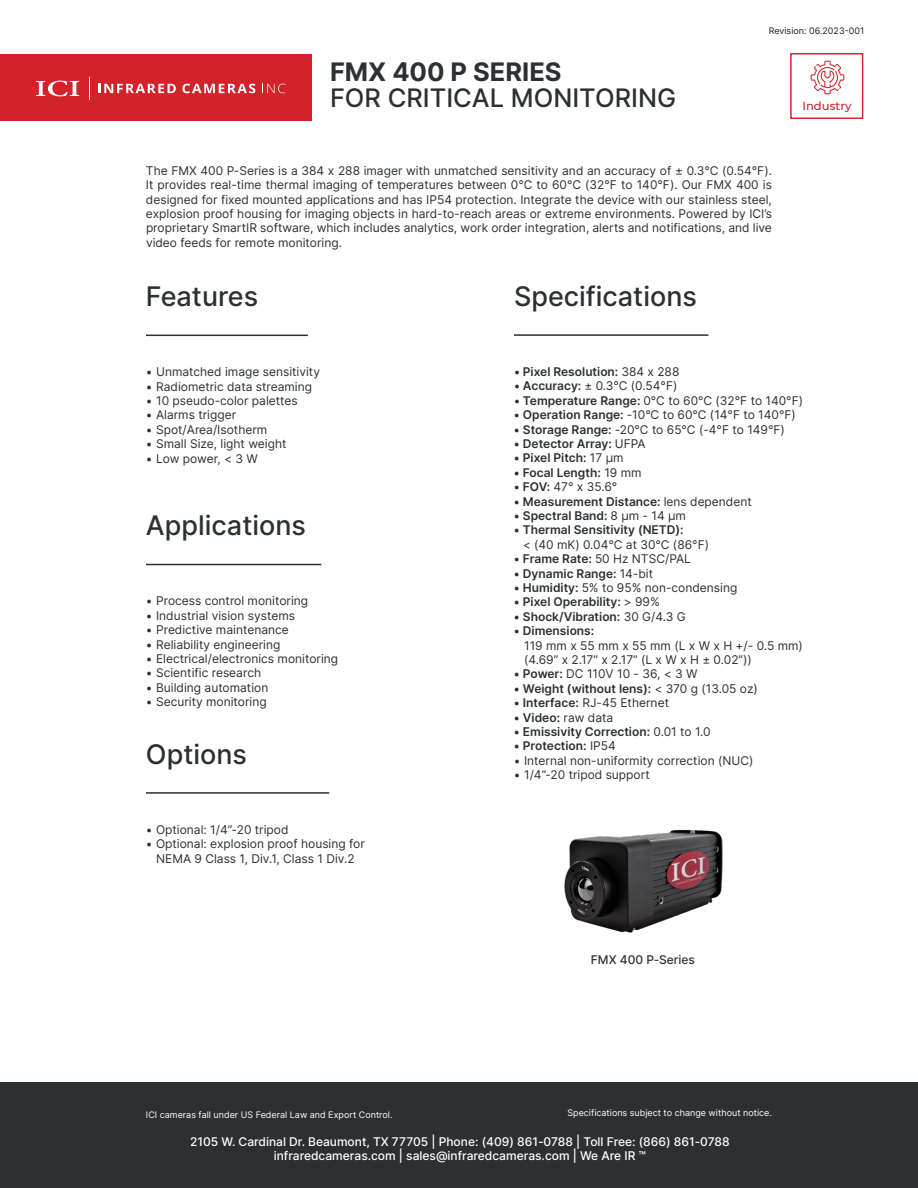
<style>
.page{position:relative;width:918px;height:1188px;background:#fff}
.page>*{position:absolute;margin:0;border:0;box-sizing:border-box;transform-origin:0 0}
.Title_Column{font:500 27px "Inter";color:#2c3032}
.t1{font:500 25.5px "Inter";color:#2c3032}
.t2{font:700 25.5px "Inter";color:#2c3032}
.t3{font:17.4px "Myriad Pro";color:#231f20}
.General_Info{font:12px/14.4px "Inter";color:#2c3032;text-align:justify}
.Information_Centered{font:12px "Inter";color:#2c3032}
.t4{font:600 12px "Inter";color:#2c3032}
.t5{font:500 12px "Inter";color:#fff}
.t6{font:500 12px "Inter";color:#2c3032}
.t7{font:500 11.7px "Montserrat";color:#d3212a}
.General_Info-2{font:9px "Inter";color:#fff}
.t8{font:9px "Inter";color:#231f20}
.s1{font-weight:400}
.s2{font-weight:600}
</style>
<div class="page">
<hr style="left:146px;top:335px;width:162px;height:1px;background:#2c3032">
<hr style="left:146px;top:564px;width:175px;height:1px;background:#2c3032">
<hr style="left:146px;top:792px;width:183px;height:2px;background:#2c3032">
<img style="left:564px;top:829px;width:159px;height:104px">
<div style="left:0;top:54px;width:312px;height:66px;background:#d3222a"></div>
<svg style="left:36px;top:80px;width:43px;height:16px"></svg>
<svg style="left:98px;top:84px;width:78px;height:9px"></svg>
<svg style="left:182px;top:84px;width:73px;height:9px"></svg>
<svg style="left:262px;top:84px;width:24px;height:9px"></svg>
<div style="left:790px;top:53px;width:73px;height:66px;border:1px solid #d3212a"></div>
<svg style="left:811px;top:61px;width:33px;height:33px"></svg>
<div style="left:0;top:1083px;width:918px;height:105px;background:#2c3032"></div>
<hr style="left:514px;top:334px;width:194px;height:2px;background:#2c3032">
<p class="t2" style="left:330px;top:54px;width:233px">FMX 400 P SERIES</p>
<p class="t1" style="left:330px;top:79px;width:348px">FOR CRITICAL MONITORING</p>
<p class="t3" style="left:796px;top:15px;width:63px">Edit Text</p>
<p class="t8" style="left:769px;top:25px;width:97px">Revision: 06.2023-001</p>
<p class="t7" style="left:802px;top:97px;width:51px">Industry</p>
<p class="General_Info" style="left:146px;top:163px;width:628px">The FMX 400 P-Series is a 384 x 288 imager with unmatched sensitivity and an accuracy of ± 0.3°C (0.54°F).<br>It provides real-time thermal imaging of temperatures between 0°C to 60°C (32°F to 140°F). Our FMX 400 is designed for fixed mounted applications and has IP54 protection. Integrate the device with our stainless steel, explosion proof housing for imaging objects in hard-to-reach areas or extreme environments. Powered by ICI’s proprietary SmartIR software, which includes analytics, work order integration, alerts and notifications, and live video feeds for remote monitoring.</p>
<p class="Title_Column" style="left:146px;top:277px;width:114px">Features</p>
<p class="Title_Column" style="left:514px;top:277px;width:184px">Specifications</p>
<p class="Information_Centered" style="left:146px;top:363px;width:176px">• Unmatched image sensitivity</p>
<p class="Information_Centered" style="left:146px;top:378px;width:168px">• Radiometric data streaming</p>
<p class="Information_Centered" style="left:146px;top:392px;width:153px">• 10 pseudo-color palettes</p>
<p class="Information_Centered" style="left:146px;top:406px;width:92px">• Alarms trigger</p>
<p class="Information_Centered" style="left:146px;top:421px;width:123px">• Spot/Area/Isotherm</p>
<p class="Information_Centered" style="left:146px;top:435px;width:142px">• Small Size, light weight</p>
<p class="Information_Centered" style="left:146px;top:450px;width:113px">• Low power, &lt; 3 W</p>
<p class="Title_Column" style="left:146px;top:506px;width:161px">Applications</p>
<p class="Information_Centered" style="left:146px;top:592px;width:164px">• Process control monitoring</p>
<p class="Information_Centered" style="left:146px;top:607px;width:151px">• Industrial vision systems</p>
<p class="Information_Centered" style="left:146px;top:621px;width:144px">• Predictive maintenance</p>
<p class="Information_Centered" style="left:146px;top:636px;width:136px">• Reliability engineering</p>
<p class="Information_Centered" style="left:146px;top:650px;width:194px">• Electrical/electronics monitoring</p>
<p class="Information_Centered" style="left:146px;top:664px;width:117px">• Scientific research</p>
<p class="Information_Centered" style="left:146px;top:679px;width:124px">• Building automation</p>
<p class="Information_Centered" style="left:146px;top:693px;width:122px">• Security monitoring</p>
<p class="Title_Column" style="left:146px;top:734px;width:103px">Options</p>
<p class="Information_Centered" style="left:146px;top:821px;width:144px">• Optional: 1/4”-20 tripod</p>
<p class="Information_Centered" style="left:146px;top:835px;width:220px">• Optional: explosion proof housing for</p>
<p class="Information_Centered" style="left:156px;top:850px;width:200px">NEMA 9 Class 1, Div.1, Class 1 Div.2</p>
<p class="t4" style="left:514px;top:363px;width:167px">• Pixel Resolution: <span class="s1">384 x 288</span></p>
<p class="General_Info" style="left:514px;top:379px;width:165px"><span class="s2">• Accuracy:</span> ± 0.3°C (0.54°F)</p>
<p class="General_Info" style="left:514px;top:393px;width:291px"><span class="s2">• Temperature Range:</span> 0°C to 60°C (32°F to 140°F)</p>
<p class="General_Info" style="left:514px;top:407px;width:283px"><span class="s2">• Operation Range:</span> -10°C to 60°C (14°F to 140°F)</p>
<p class="General_Info" style="left:514px;top:422px;width:272px"><span class="s2">• Storage Range:</span> -20°C to 65°C (-4°F to 149°F)</p>
<p class="t4" style="left:514px;top:435px;width:133px">• Detector Array: <span class="s1">UFPA</span></p>
<p class="t4" style="left:514px;top:449px;width:111px">• Pixel Pitch: <span class="s1">17 μm</span></p>
<p class="t4" style="left:514px;top:464px;width:129px">• Focal Length: <span class="s1">19 mm</span></p>
<p class="General_Info" style="left:514px;top:479px;width:105px"><span class="s2">• FOV:</span> 47° x 35.6°</p>
<p class="t4" style="left:514px;top:492px;width:239px">• Measurement Distance: <span class="s1">lens dependent</span></p>
<p class="t4" style="left:514px;top:507px;width:174px">• Spectral Band: <span class="s1">8 μm - 14 μm</span></p>
<p class="t4" style="left:514px;top:521px;width:171px">• Thermal Sensitivity (NETD):</p>
<p class="General_Info" style="left:523px;top:537px;width:188px">&lt; (40 mK) 0.04°C at 30°C (86°F)</p>
<p class="General_Info" style="left:514px;top:551px;width:178px"><span class="s2">• Frame Rate:</span> 50 Hz NTSC/PAL</p>
<p class="t4" style="left:514px;top:564px;width:141px">• Dynamic Range: <span class="s1">14-bit</span></p>
<p class="General_Info" style="left:514px;top:580px;width:225px"><span class="s2">• Humidity:</span> 5% to 95% non-condensing</p>
<p class="t4" style="left:514px;top:593px;width:147px">• Pixel Operability: <span class="s1">&gt; 99%</span></p>
<p class="t4" style="left:514px;top:608px;width:173px">• Shock/Vibration: <span class="s1">30 G/4.3 G</span></p>
<p class="t4" style="left:514px;top:622px;width:82px">• Dimensions:</p>
<p class="General_Info" style="left:524px;top:638px;width:280px">119 mm x 55 mm x 55 mm (L x W x H +/- 0.5 mm)</p>
<p class="General_Info" style="left:524px;top:652px;width:229px">(4.69” x 2.17” x 2.17” (L x W x H ± 0.02”))</p>
<p class="General_Info" style="left:514px;top:667px;width:185px"><span class="s2">• Power:</span> DC 110V 10 - 36, &lt; 3 W</p>
<p class="t4" style="left:514px;top:680px;width:245px">• Weight (without lens): <span class="s1">&lt; 370 g (13.05 oz)</span></p>
<p class="General_Info" style="left:514px;top:695px;width:157px"><span class="s2">• Interface:</span> RJ-45 Ethernet</p>
<p class="t4" style="left:514px;top:708px;width:101px">• Video: <span class="s1">raw data</span></p>
<p class="t4" style="left:514px;top:723px;width:198px">• Emissivity Correction: <span class="s1">0.01 to 1.0</span></p>
<p class="t4" style="left:514px;top:737px;width:103px">• Protection: <span class="s1">IP54</span></p>
<p class="General_Info" style="left:514px;top:753px;width:241px">• Internal non-uniformity correction (NUC)</p>
<p class="Information_Centered" style="left:514px;top:766px;width:137px">• 1/4”-20 tripod support</p>
<p class="t6" style="left:591px;top:951px;width:106px">FMX 400 P-Series</p>
<p class="General_Info-2" style="left:146px;top:1109px;width:248px">ICI cameras fall under US Federal Law and Export Control.</p>
<p class="General_Info-2" style="left:567px;top:1106px;width:206px">Specifications subject to change without notice.</p>
<p class="t5" style="left:190px;top:1133px;width:541px">2105 W. Cardinal Dr. Beaumont, TX 77705 | Phone: (409) 861-0788 | Toll Free: (866) 861-0788</p>
<p class="t5" style="left:274px;top:1147px;width:374px">infraredcameras.com | sales@infraredcameras.com | We Are IR ™</p>
</div>
